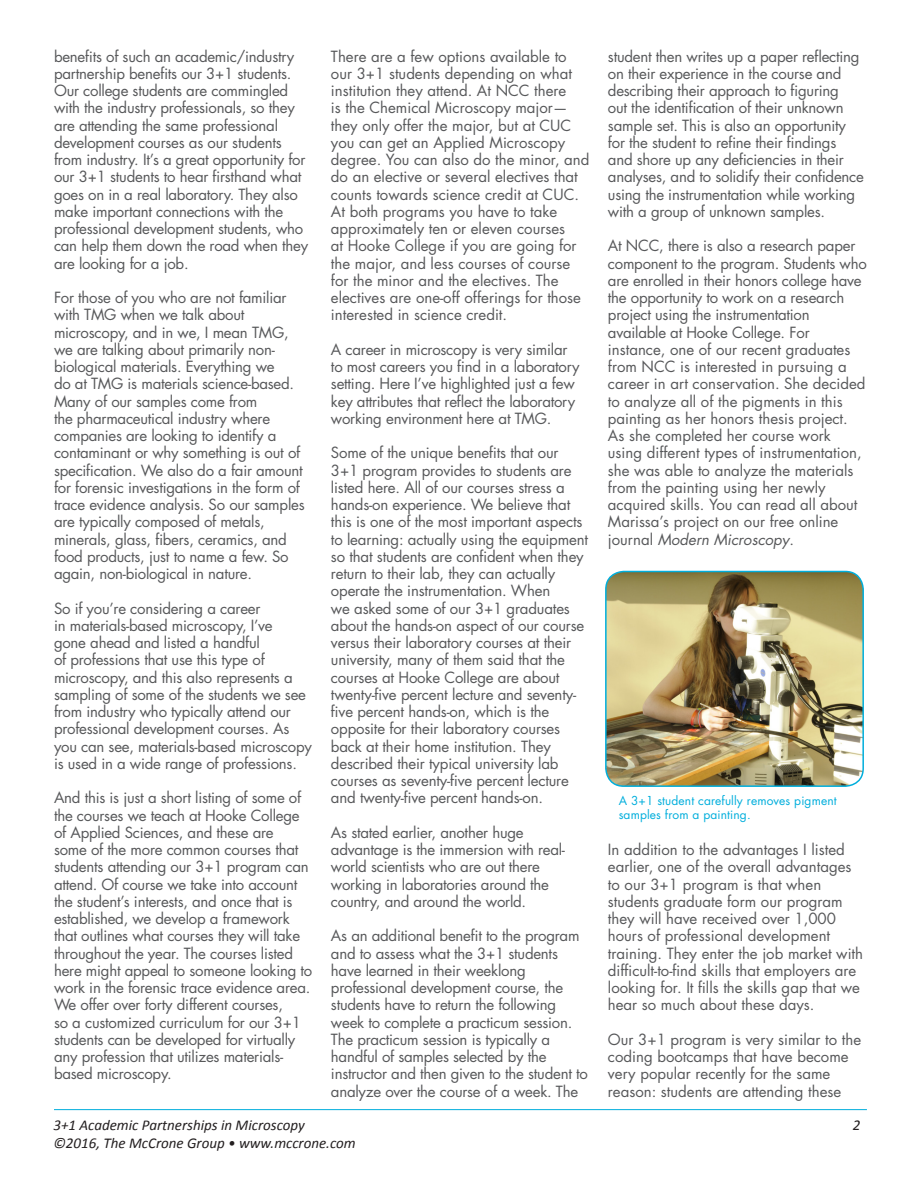
<style>
.page{position:relative;width:918px;height:1188px;background:#fff}
.page>*{position:absolute;margin:0;border:0;box-sizing:border-box;transform-origin:0 0}
.Text_No_Indent_10pt{font:15px/17.2px "Futura Std";letter-spacing:-.015em;color:#57585a}
.t1{font:italic 15px "Calibri";color:#231f20}
.t2{font:12px/14.4px "Futura Std";letter-spacing:.01em;color:#00aedc}
.s1{font-style:italic}
</style>
<div class="page">
<hr style="left:54px;top:1109px;width:813px;height:1px;background:#00aedc">
<img style="left:606px;top:572px;width:257px;height:214px">
<div style="left:605px;top:571px;width:259px;height:216px;border:2px solid #00aedc;border-radius:18px"></div>
<p class="Text_No_Indent_10pt" style="left:54px;top:48px;width:256px">benefits of such an academic/industry partnership benefits our 3+1 students.<br>Our college students are commingled with the industry professionals, so they are attending the same professional development courses as our students from industry. It’s a great opportunity for our 3+1 students to hear firsthand what goes on in a real laboratory. They also make important connections with the professional development students, who can help them down the road when they are looking for a job.</p>
<p class="Text_No_Indent_10pt" style="left:54px;top:289px;width:252px">For those of you who are not familiar with TMG when we talk about microscopy, and in we, I mean TMG, we are talking about primarily non&shy;biological materials. Everything we<br>do at TMG is materials science-based.<br>Many of our samples come from<br>the pharmaceutical industry where companies are looking to identify a contaminant or why something is out of specification. We also do a fair amount for forensic investigations in the form of trace evidence analysis. So our samples are typically composed of metals, minerals, glass, fibers, ceramics, and food products, just to name a few. So again, non-biological in nature.</p>
<p class="Text_No_Indent_10pt" style="left:54px;top:600px;width:259px">So if you’re considering a career<br>in materials-based microscopy, I’ve<br>gone ahead and listed a handful<br>of professions that use this type of microscopy, and this also represents a sampling of some of the students we see from industry who typically attend our professional development courses. As you can see, materials-based microscopy is used in a wide range of professions.</p>
<p class="Text_No_Indent_10pt" style="left:54px;top:789px;width:260px">And this is just a short listing of some of the courses we teach at Hooke College of Applied Sciences, and these are<br>some of the more common courses that students attending our 3+1 program can attend. Of course we take into account the student’s interests, and once that is established, we develop a framework that outlines what courses they will take throughout the year. The courses listed here might appeal to someone looking to work in the forensic trace evidence area.<br>We offer over forty different courses,<br>so a customized curriculum for our 3+1 students can be developed for virtually any profession that utilizes materials&shy;based microscopy.</p>
<p class="Text_No_Indent_10pt" style="left:331px;top:48px;width:260px">There are a few options available to our 3+1 students depending on what institution they attend. At NCC there<br>is the Chemical Microscopy major— they only offer the major, but at CUC you can get an Applied Microscopy degree. You can also do the minor, and do an elective or several electives that counts towards science credit at CUC.<br>At both programs you have to take approximately ten or eleven courses<br>at Hooke College if you are going for the major, and less courses of course for the minor and the electives. The electives are one-off offerings for those interested in science credit.</p>
<p class="Text_No_Indent_10pt" style="left:331px;top:341px;width:250px">A career in microscopy is very similar to most careers you find in a laboratory setting. Here I’ve highlighted just a few key attributes that reflect the laboratory working environment here at TMG.</p>
<p class="Text_No_Indent_10pt" style="left:331px;top:444px;width:259px">Some of the unique benefits that our 3+1 program provides to students are listed here. All of our courses stress a hands-on experience. We believe that this is one of the most important aspects to learning: actually using the equipment so that students are confident when they return to their lab, they can actually operate the instrumentation. When<br>we asked some of our 3+1 graduates about the hands-on aspect of our course versus their laboratory courses at their university, many of them said that the courses at Hooke College are about twenty-five percent lecture and seventy&shy;five percent hands-on, which is the opposite for their laboratory courses back at their home institution. They described their typical university lab courses as seventy-five percent lecture and twenty-five percent hands-on.</p>
<p class="Text_No_Indent_10pt" style="left:331px;top:824px;width:236px">As stated earlier, another huge advantage is the immersion with real&shy;world scientists who are out there working in laboratories around the country, and around the world.</p>
<p class="Text_No_Indent_10pt" style="left:331px;top:927px;width:258px">As an additional benefit to the program and to assess what the 3+1 students have learned in their weeklong professional development course, the students have to return the following week to complete a practicum session.<br>The practicum session is typically a handful of samples selected by the instructor and then given to the student to analyze over the course of a week. The</p>
<p class="Text_No_Indent_10pt" style="left:608px;top:48px;width:257px">student then writes up a paper reflecting on their experience in the course and describing their approach to figuring<br>out the identification of their unknown sample set. This is also an opportunity for the student to refine their findings and shore up any deficiencies in their analyses, and to solidify their confidence using the instrumentation while working with a group of unknown samples.</p>
<p class="Text_No_Indent_10pt" style="left:608px;top:237px;width:260px">At NCC, there is also a research paper component to the program. Students who are enrolled in their honors college have the opportunity to work on a research project using the instrumentation available at Hooke College. For instance, one of our recent graduates from NCC is interested in pursuing a career in art conservation. She decided to analyze all of the pigments in this painting as her honors thesis project.<br>As she completed her course work using different types of instrumentation, she was able to analyze the materials from the painting using her newly acquired skills. You can read all about Marissa’s project on our free online journal <span class="s1">Modern Microscopy</span>.</p>
<p class="t2" style="left:619px;top:793px;width:219px">A 3+1 student carefully removes pigment samples from a painting.</p>
<p class="Text_No_Indent_10pt" style="left:608px;top:841px;width:257px">In addition to the advantages I listed earlier, one of the overall advantages to our 3+1 program is that when students graduate form our program they will have received over 1,000 hours of professional development training. They enter the job market with difficult-to-find skills that employers are looking for. It fills the skills gap that we hear so much about these days.</p>
<p class="Text_No_Indent_10pt" style="left:608px;top:1031px;width:255px">Our 3+1 program is very similar to the coding bootcamps that have become very popular recently for the same reason: students are attending these</p>
<p class="t1" style="left:53px;top:1115px;width:253px">3+1 Academic Partnerships in Microscopy</p>
<p class="t1" style="left:853px;top:1115px;width:9px">2</p>
<p class="t1" style="left:53px;top:1133px;width:304px">©2016, The McCrone Group • www.mccrone.com</p>
</div>
